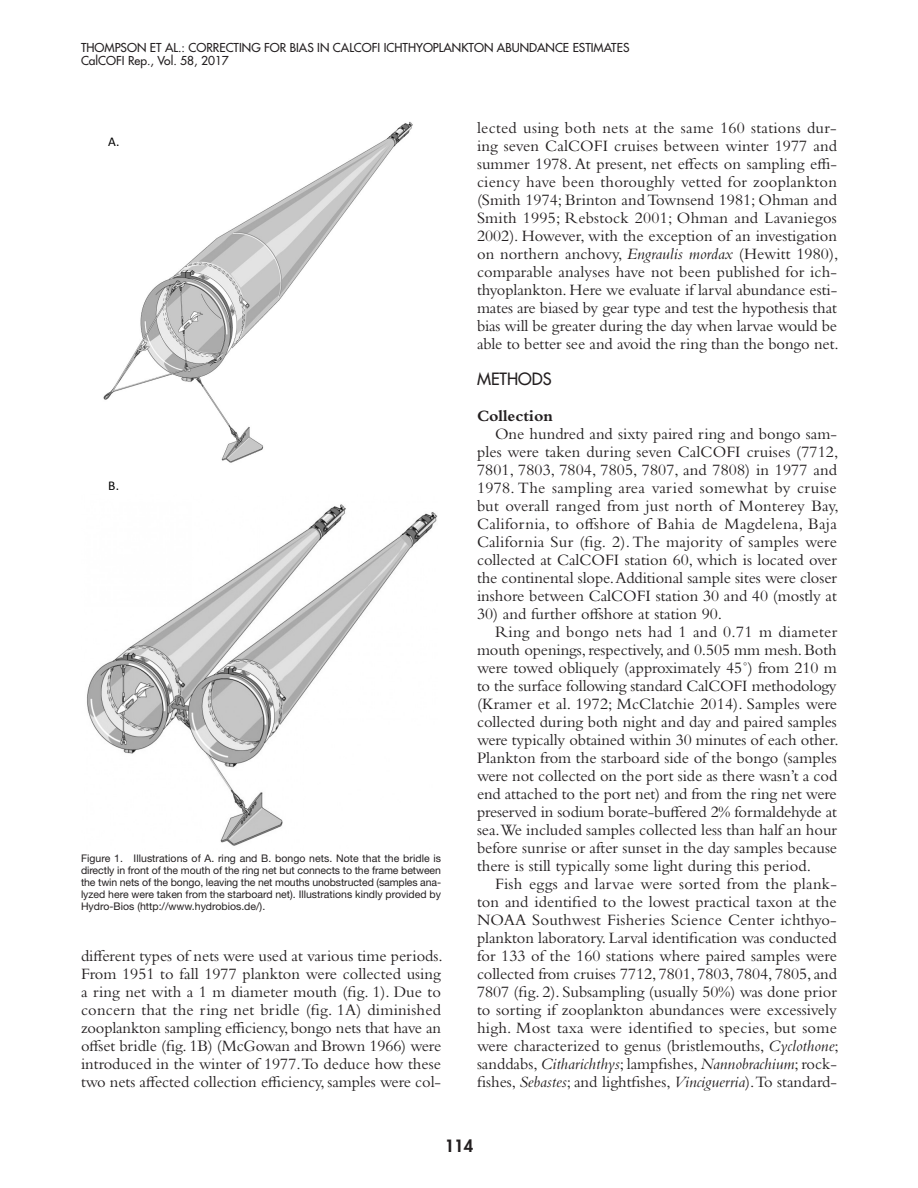
<style>
.page{position:relative;width:918px;height:1188px;background:#fff}
.page>*{position:absolute;margin:0;border:0;box-sizing:border-box;transform-origin:0 0}
.t1{font:16.5px/18px "Bembo Std";color:#231f20;text-align:justify}
.t2{font:16.5px "Bembo Std";letter-spacing:.02em;color:#231f20}
.t3{font:700 16.5px "Bembo Std";color:#231f20}
.t4{font:500 16.5px "Futura Std";color:#231f20}
.t5{font:800 16.5px "Futura Std";color:#231f20}
.t6{font:13.5px "Calibri";color:#000}
.t7{font:500 12px/13.5px "Futura Std";color:#231f20}
.t8{font:10.5px/12px "Helvetica Neue LT Std";color:#231f20;text-align:justify}
.s1{font-style:italic}
</style>
<div class="page">
<img style="left:103px;top:122px;width:310px;height:341px">
<img style="left:87px;top:504px;width:351px;height:342px">
<div style="left:99px;top:128px;width:34px;height:25px;background:#fff"></div>
<p class="t7" style="left:81px;top:41px;width:550px">THOMPSON ET AL.: CORRECTING FOR BIAS IN CALCOFI ICHTHYOPLANKTON ABUNDANCE ESTIMATES<br>CalCOFI Rep., Vol. 58, 2017</p>
<p class="t6" style="left:108px;top:133px;width:13px">A.</p>
<p class="t6" style="left:108px;top:477px;width:12px">B.</p>
<p class="t8" style="left:81px;top:852px;width:362px">Figure 1. Illustrations of A. ring and B. bongo nets. Note that the bridle is directly in front of the mouth of the ring net but connects to the frame between the twin nets of the bongo, leaving the net mouths unobstructed (samples ana&shy;lyzed here were taken from the starboard net). Illustrations kindly provided by Hydro-Bios (http://www.hydrobios.de/).</p>
<p class="t1" style="left:81px;top:946px;width:363px">different types of nets were used at various time periods.<br>From 1951 to fall 1977 plankton were collected using a ring net with a 1 m diameter mouth (fig. 1). Due to concern that the ring net bridle (fig. 1A) diminished zooplankton sampling efficiency, bongo nets that have an offset bridle (fig. 1B) (McGowan and Brown 1966) were introduced in the winter of 1977.To deduce how these two nets affected collection efficiency, samples were col-</p>
<p class="t1" style="left:477px;top:118px;width:363px;text-align:left">lected using both nets at the same 160 stations dur&shy;ing seven CalCOFI cruises between winter 1977 and summer 1978. At present, net effects on sampling effi&shy;ciency have been thoroughly vetted for zooplankton (Smith 1974; Brinton and Townsend 1981; Ohman and Smith 1995; Rebstock 2001; Ohman and Lavaniegos 2002). However, with the exception of an investigation on northern anchovy, <span class="s1">Engraulis mordax</span> (Hewitt 1980), comparable analyses have not been published for ich&shy;thyoplankton. Here we evaluate if larval abundance esti&shy;mates are biased by gear type and test the hypothesis that bias will be greater during the day when larvae would be able to better see and avoid the ring than the bongo net.</p>
<p class="t4" style="left:477px;top:368px;width:76px">METHODS</p>
<p class="t3" style="left:477px;top:406px;width:77px">Collection</p>
<p class="t1" style="left:477px;top:424px;width:363px;text-indent:18px">One hundred and sixty paired ring and bongo sam&shy;ples were taken during seven CalCOFI cruises (7712, 7801, 7803, 7804, 7805, 7807, and 7808) in 1977 and 1978. The sampling area varied somewhat by cruise but overall ranged from just north of Monterey Bay, California, to offshore of Bahia de Magdelena, Baja California Sur (fig. 2). The majority of samples were collected at CalCOFI station 60, which is located over the continental slope. Additional sample sites were closer inshore between CalCOFI station 30 and 40 (mostly at</p>
<p class="t1" style="left:477px;top:604px;width:247px">30) and further offshore at station 90.</p>
<p class="t1" style="left:495px;top:622px;width:344px">Ring and bongo nets had 1 and 0.71 m diameter</p>
<p class="t1" style="left:477px;top:640px;width:361px">mouth openings, respectively, and 0.505 mm mesh. Both</p>
<p class="t1" style="left:477px;top:658px;width:361px">were towed obliquely (approximately 45˚) from 210 m</p>
<p class="t1" style="left:477px;top:676px;width:361px">to the surface following standard CalCOFI methodology</p>
<p class="t1" style="left:477px;top:694px;width:362px">(Kramer et al. 1972; McClatchie 2014). Samples were</p>
<p class="t1" style="left:477px;top:712px;width:361px">collected during both night and day and paired samples</p>
<p class="t1" style="left:477px;top:730px;width:363px">were typically obtained within 30 minutes of each other.</p>
<p class="t1" style="left:477px;top:748px;width:361px">Plankton from the starboard side of the bongo (samples</p>
<p class="t1" style="left:477px;top:766px;width:362px">were not collected on the port side as there wasn’t a cod</p>
<p class="t1" style="left:477px;top:784px;width:361px">end attached to the port net) and from the ring net were</p>
<p class="t1" style="left:477px;top:802px;width:361px">preserved in sodium borate-buffered 2% formaldehyde at</p>
<p class="t1" style="left:477px;top:820px;width:362px">sea.We included samples collected less than half an hour</p>
<p class="t1" style="left:477px;top:838px;width:362px">before sunrise or after sunset in the day samples because</p>
<p class="t1" style="left:477px;top:856px;width:336px">there is still typically some light during this period.</p>
<p class="t2" style="left:495px;top:874px;width:344px">Fish eggs and larvae were sorted from the plank-</p>
<p class="t1" style="left:477px;top:892px;width:361px">ton and identified to the lowest practical taxon at the</p>
<p class="t1" style="left:477px;top:910px;width:361px">NOAA Southwest Fisheries Science Center ichthyo-</p>
<p class="t1" style="left:477px;top:928px;width:361px">plankton laboratory. Larval identification was conducted</p>
<p class="t1" style="left:477px;top:946px;width:361px">for 133 of the 160 stations where paired samples were</p>
<p class="t1" style="left:477px;top:964px;width:361px">collected from cruises 7712, 7801, 7803, 7804, 7805, and</p>
<p class="t1" style="left:477px;top:982px;width:361px">7807 (fig. 2). Subsampling (usually 50%) was done prior</p>
<p class="t1" style="left:477px;top:1000px;width:361px">to sorting if zooplankton abundances were excessively</p>
<p class="t1" style="left:477px;top:1018px;width:362px">high. Most taxa were identified to species, but some</p>
<p class="t1" style="left:477px;top:1036px;width:363px">were characterized to genus (bristlemouths, <span class="s1">Cyclothone</span>;</p>
<p class="t1" style="left:477px;top:1054px;width:362px">sanddabs, <span class="s1">Citharichthys</span>; lampfishes, <span class="s1">Nannobrachium</span>; rock-</p>
<p class="t1" style="left:477px;top:1072px;width:361px">fishes, <span class="s1">Sebastes</span>; and lightfishes, <span class="s1">Vinciguerria</span>).To standard-</p>
<p class="t5" style="left:445px;top:1136px;width:30px">114</p>
</div>
